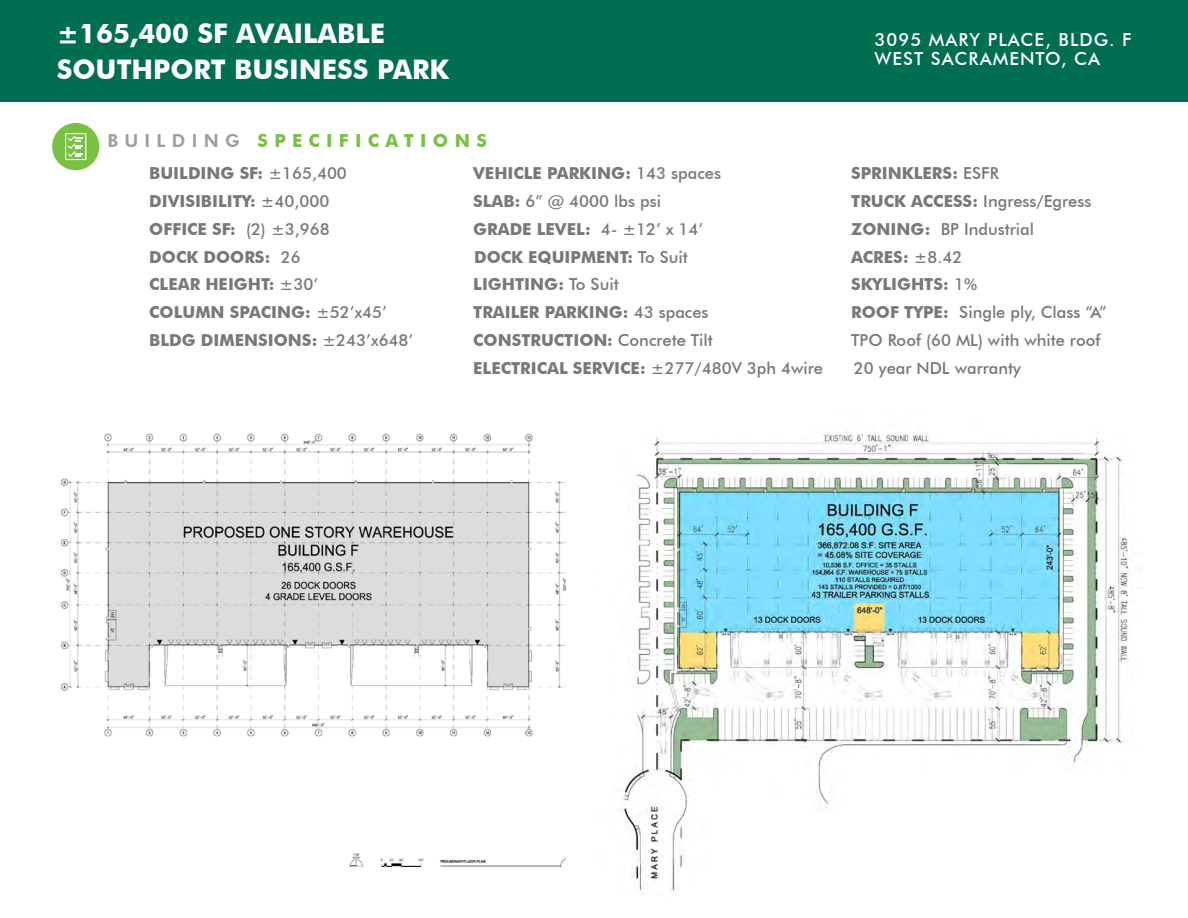
<style>
.page{position:relative;width:1188px;height:918px;background:#fff}
.page>*{position:absolute;margin:0;border:0;box-sizing:border-box;transform-origin:0 0}
.t1{font:700 27px "Futura BT";color:#fff}
.t2{font:500 18px/19.5px "Futura BT";letter-spacing:.06em;color:#fff}
.Heading{font:700 18px "Futura BT";letter-spacing:.35em;color:#79c142}
.Bullet_Heading{font:700 16.5px "Futura BT";color:#76787b}
.Bullet_Heading-2{font:500 16.5px "Futura BT";color:#76787b}
.s1{font-weight:800;color:#9c9ea1}
.s2{font-weight:500}
.s3{font-weight:700}
</style>
<div class="page">
<div style="left:52px;top:123px;width:47px;height:47px;background:#79c142;border-radius:50%"></div>
<svg style="left:65px;top:133px;width:21px;height:27px"></svg>
<div style="left:0;top:0;width:1188px;height:102px;background:#006e51"></div>
<img style="left:622px;top:433px;width:508px;height:459px">
<img style="left:60px;top:433px;width:506px;height:433px">
<p class="t1" style="left:57px;top:17px;width:330px">±165,400 SF AVAILABLE</p>
<p class="t1" style="left:57px;top:53px;width:394px">SOUTHPORT BUSINESS PARK</p>
<p class="Heading" style="left:107px;top:130px;width:381px"><span class="s1">BUILDING</span> SPECIFICATIONS</p>
<p class="t2" style="left:875px;top:29px;width:258px">3095 MARY PLACE, BLDG. F<br>WEST SACRAMENTO, CA</p>
<p class="Bullet_Heading" style="left:149px;top:164px;width:199px">BUILDING SF: <span class="s2">±165,400</span></p>
<p class="Bullet_Heading" style="left:473px;top:164px;width:249px">VEHICLE PARKING: <span class="s2">143 spaces</span></p>
<p class="Bullet_Heading" style="left:851px;top:164px;width:149px">SPRINKLERS: <span class="s2">ESFR</span></p>
<p class="Bullet_Heading" style="left:149px;top:191px;width:182px">DIVISIBILITY: <span class="s2">±40,000</span></p>
<p class="Bullet_Heading-2" style="left:473px;top:191px;width:189px"><span class="s3">SLAB:</span> 6” @ 4000 lbs psi</p>
<p class="Bullet_Heading-2" style="left:851px;top:191px;width:242px"><span class="s3">TRUCK ACCESS:</span> Ingress/Egress</p>
<p class="Bullet_Heading" style="left:149px;top:219px;width:182px">OFFICE SF: <span class="s2">(2) ±3,968</span></p>
<p class="Bullet_Heading" style="left:473px;top:219px;width:232px">GRADE LEVEL: <span class="s2">4- ±12’ x 14’</span></p>
<p class="Bullet_Heading-2" style="left:851px;top:219px;width:184px"><span class="s3">ZONING:</span> BP Industrial</p>
<p class="Bullet_Heading" style="left:149px;top:247px;width:153px">DOCK DOORS: <span class="s2">26</span></p>
<p class="Bullet_Heading" style="left:474px;top:247px;width:215px">DOCK EQUIPMENT: <span class="s2">To Suit</span></p>
<p class="Bullet_Heading" style="left:851px;top:247px;width:113px">ACRES: <span class="s2">±8.42</span></p>
<p class="Bullet_Heading" style="left:149px;top:275px;width:171px">CLEAR HEIGHT: <span class="s2">±30’</span></p>
<p class="Bullet_Heading" style="left:473px;top:275px;width:147px">LIGHTING: <span class="s2">To Suit</span></p>
<p class="Bullet_Heading" style="left:851px;top:275px;width:127px">SKYLIGHTS: <span class="s2">1%</span></p>
<p class="Bullet_Heading" style="left:149px;top:302px;width:239px">COLUMN SPACING: <span class="s2">±52’x45’</span></p>
<p class="Bullet_Heading" style="left:473px;top:302px;width:237px">TRAILER PARKING: <span class="s2">43 spaces</span></p>
<p class="Bullet_Heading-2" style="left:851px;top:302px;width:257px"><span class="s3">ROOF TYPE:</span> Single ply, Class “A”</p>
<p class="Bullet_Heading" style="left:149px;top:330px;width:266px">BLDG DIMENSIONS: <span class="s2">±243’x648’</span></p>
<p class="Bullet_Heading" style="left:473px;top:330px;width:241px">CONSTRUCTION: <span class="s2">Concrete Tilt</span></p>
<p class="Bullet_Heading-2" style="left:851px;top:330px;width:251px">TPO Roof (60 ML) with white roof</p>
<p class="Bullet_Heading" style="left:473px;top:358px;width:351px">ELECTRICAL SERVICE: <span class="s2">±277/480V 3ph 4wire</span></p>
<p class="Bullet_Heading-2" style="left:854px;top:358px;width:168px">20 year NDL warranty</p>
</div>
